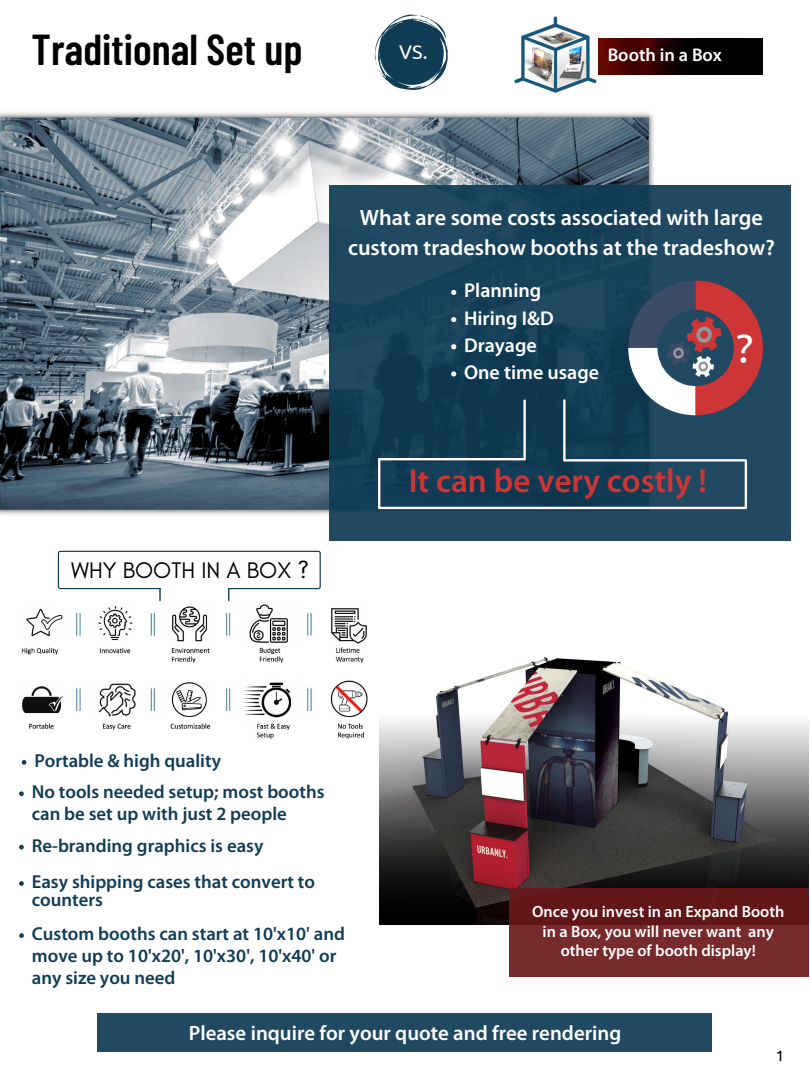
<style>
.page{position:relative;width:810px;height:1080px;background:#fff}
.page>*{position:absolute;margin:0;border:0;box-sizing:border-box;transform-origin:0 0}
.t1{font:600 43.19px "Barlow Condensed";color:#000}
.t2{font:41.44px "Ubuntu";color:#fff}
.t3{font:600 33.31px "Myriad Pro";color:#cd3536}
.t4{font:22.94px "Glacial Indifference";color:#000}
.t5{font:600 22.19px/30.9px "Myriad Pro";color:#fff;text-align:center}
.t6{font:600 20.81px "Myriad Pro";color:#fff}
.t7{font:600 20px/27.2px "Myriad Pro";color:#fff}
.t8{font:19.69px "Ubuntu";color:#fff}
.t9{font:600 18.75px/22px "Myriad Pro";color:#103c56}
.t10{font:600 18.38px "Myriad Pro";color:#fff}
.t11{font:600 16.25px/19.2px "Myriad Pro";color:#fff;text-align:center}
.t12{font:15px "Ubuntu";color:#000}
</style>
<div class="page">
<img style="left:0;top:112px;width:654px;height:403px">
<div style="left:329px;top:185px;width:462px;height:356px;background:linear-gradient(to right,#153f57,#1f4861)"></div>
<img style="left:616px;top:39px;width:147px;height:36px">
<svg style="left:375px;top:15px;width:73px;height:75px"></svg>
<img style="left:21px;top:600px;width:347px;height:139px">
<svg style="left:628px;top:281px;width:135px;height:134px;background:#795e6c"></svg>
<img style="left:379px;top:657px;width:430px;height:268px">
<img style="left:514px;top:16px;width:102px;height:77px">
<div style="left:97px;top:1014px;width:615px;height:38px;background:#214a62"></div>
<hr style="left:379px;top:507px;width:367px;height:2px;background:#fff">
<hr style="left:379px;top:458px;width:145px;height:2px;background:#fff">
<hr style="left:564px;top:459px;width:182px;height:3px;background:#fff">
<hr style="left:523px;top:401px;width:3px;height:58px;background:#fff">
<hr style="left:563px;top:400px;width:3px;height:60px;background:#fff">
<hr style="left:378px;top:459px;width:2px;height:49px;background:#fff">
<hr style="left:745px;top:462px;width:2px;height:46px;background:#fff">
<div style="left:510px;top:889px;width:299px;height:88px;background:linear-gradient(to right,#702325,#6f2324)"></div>
<svg style="left:19px;top:845px;width:5px;height:5px"></svg>
<svg style="left:22px;top:760px;width:4px;height:5px"></svg>
<svg style="left:451px;top:290px;width:5px;height:5px"></svg>
<svg style="left:451px;top:317px;width:5px;height:5px"></svg>
<svg style="left:451px;top:344px;width:5px;height:5px"></svg>
<svg style="left:451px;top:371px;width:5px;height:6px"></svg>
<svg style="left:19px;top:791px;width:5px;height:5px"></svg>
<svg style="left:19px;top:881px;width:5px;height:5px"></svg>
<svg style="left:19px;top:933px;width:5px;height:5px"></svg>
<svg style="left:58px;top:551px;width:263px;height:49px"></svg>
<h1 class="t1" style="left:32px;top:22px;width:273px">Traditional Set up</h1>
<p class="t8" style="left:399px;top:41px;width:30px">VS.</p>
<p class="t10" style="left:608px;top:47px;width:116px">Booth in a Box</p>
<p class="t4" style="left:71px;top:556px;width:240px">WHY BOOTH IN A BOX ?</p>
<p class="t5" style="left:348px;top:204px;width:428px">What are some costs associated with large custom tradeshow booths at the tradeshow?</p>
<p class="t7" style="left:464px;top:279px;width:137px">Planning<br>Hiring I&amp;D<br>Drayage<br>One time usage</p>
<h2 class="t2" style="left:737px;top:324px;width:18px">?</h2>
<h3 class="t3" style="left:409px;top:467px;width:299px">It can be very costly !</h3>
<p class="t9" style="left:34px;top:751px;width:188px">Portable &amp; high quality</p>
<p class="t9" style="left:32px;top:783px;width:294px">No tools needed setup; most booths can be set up with just 2 people</p>
<p class="t9" style="left:32px;top:836px;width:233px">Re-branding graphics is easy</p>
<p class="t9" style="left:32px;top:874px;width:285px;line-height:18.2px">Easy shipping cases that convert to counters</p>
<p class="t9" style="left:32px;top:925px;width:315px">Custom booths can start at 10'x10' and move up to 10'x20', 10'x30', 10'x40' or any size you need</p>
<p class="t11" style="left:532px;top:904px;width:254px">Once you invest in an Expand Booth in a Box, you will never want any other type of booth display!</p>
<p class="t6" style="left:189px;top:1024px;width:434px">Please inquire for your quote and free rendering</p>
<p class="t12" style="left:776px;top:1047px;width:10px">1</p>
</div>
